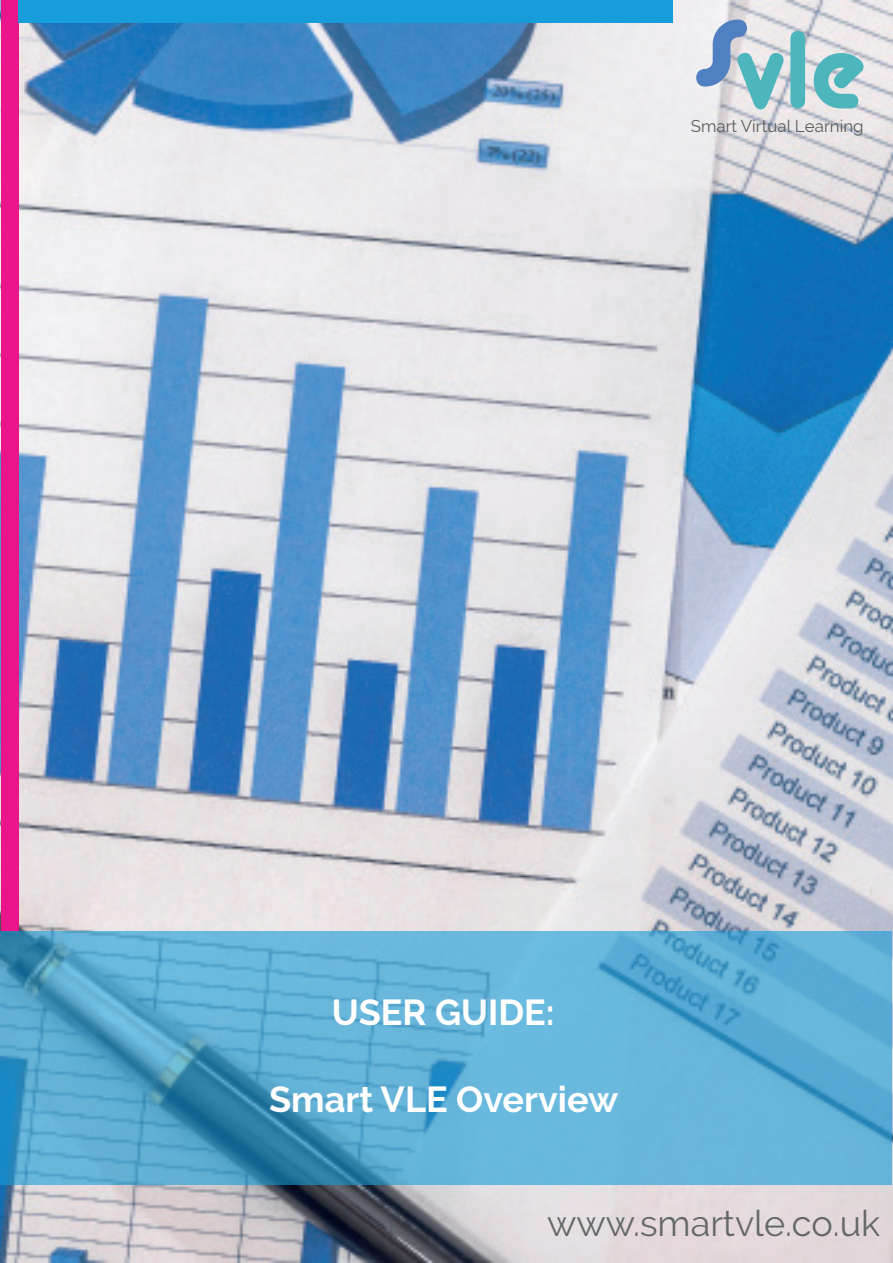
<style>
.page{position:relative;width:893px;height:1263px;background:#fff}
.page>*{position:absolute;margin:0;border:0;box-sizing:border-box;transform-origin:0 0}
.t1{font:108.45px "Alba";color:#4db6bd}
.t2{font:700 36px "Raleway";color:#fff}
.t3{font:36px "Raleway";color:#646868}
.t4{font:16.8px "Raleway";color:#5b5e5e}
</style>
<div class="page">
<img style="left:0;top:0;width:893px;height:1263px">
<svg style="left:0;top:931px;width:891px;height:254px;background:#5cacd2"></svg>
<div style="left:1px;top:0;width:17px;height:930px;background:#ea148b"></div>
<div style="left:18px;top:0;width:655px;height:22px;background:#179dd9"></div>
<svg style="left:695px;top:19px;width:53px;height:68px"></svg>
<h1 class="t1" style="left:734px;top:6px;width:131px">vle</h1>
<p class="t4" style="left:691px;top:116px;width:174px">Smart Virtual Learning</p>
<p class="t2" style="left:332px;top:992px;width:224px">USER GUIDE:</p>
<p class="t2" style="left:269px;top:1078px;width:351px">Smart VLE Overview</p>
<p class="t3" style="left:547px;top:1202px;width:334px">www.smartvle.co.uk</p>
</div>
